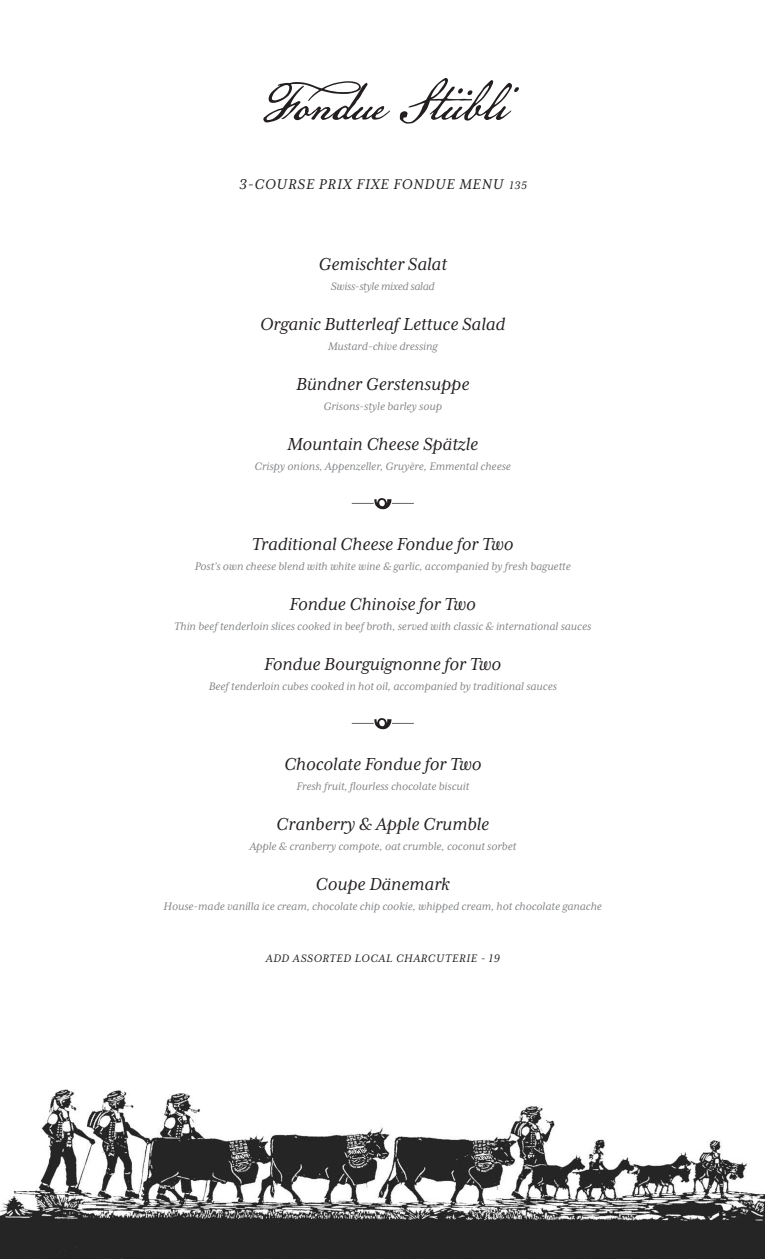
<style>
.page{position:relative;width:765px;height:1260px;background:#fff}
.page>*{position:absolute;margin:0;border:0;box-sizing:border-box;transform-origin:0 0}
.t1{font:61.25px "American Scribe";color:#231f20}
.t2{font:italic 20px "Mrs Eaves XL Serif OT";color:#231f20}
.t3{font:italic 16.25px "Mrs Eaves XL Serif OT";letter-spacing:.05em;color:#231f20}
.t4{font:italic 12.5px "Mrs Eaves XL Serif OT";color:#808285}
.t5{font:italic 12.5px "Mrs Eaves XL Serif OT";letter-spacing:.05em;color:#231f20}
.t6{font:italic 12.5px "Mrs Eaves XL Serif OT";letter-spacing:-.02em;color:#808285}
.s1{font-size:12.5px}
</style>
<div class="page">
<img style="left:0;top:1089px;width:765px;height:169px">
<hr style="left:352px;top:503px;width:62px;height:1px;background:#666">
<svg style="left:373px;top:498px;width:20px;height:12px"></svg>
<hr style="left:352px;top:723px;width:62px;height:1px;background:#666">
<svg style="left:373px;top:718px;width:20px;height:12px"></svg>
<p class="t1" style="left:260px;top:61px;width:248px">Fondue Stübli</p>
<p class="t3" style="left:239px;top:175px;width:289px">3-COURSE PRIX FIXE FONDUE MENU <span class="s1">135</span></p>
<p class="t2" style="left:319px;top:254px;width:130px">Gemischter Salat</p>
<p class="t6" style="left:331px;top:280px;width:105px">Swiss-style mixed salad</p>
<p class="t2" style="left:260px;top:314px;width:247px">Organic Butterleaf Lettuce Salad</p>
<p class="t4" style="left:328px;top:340px;width:111px">Mustard-chive dressing</p>
<p class="t2" style="left:296px;top:374px;width:175px">Bündner Gerstensuppe</p>
<p class="t4" style="left:324px;top:400px;width:120px">Grisons-style barley soup</p>
<p class="t2" style="left:287px;top:434px;width:192px">Mountain Cheese Spätzle</p>
<p class="t4" style="left:255px;top:460px;width:258px">Crispy onions, Appenzeller, Gruyère, Emmental cheese</p>
<p class="t2" style="left:252px;top:534px;width:263px">Traditional Cheese Fondue for Two</p>
<p class="t4" style="left:195px;top:560px;width:377px">Post’s own cheese blend with white wine &amp; garlic, accompanied by fresh baguette</p>
<p class="t2" style="left:290px;top:594px;width:188px">Fondue Chinoise for Two</p>
<p class="t4" style="left:174px;top:620px;width:419px">Thin beef tenderloin slices cooked in beef broth, served with classic &amp; international sauces</p>
<p class="t2" style="left:264px;top:654px;width:239px">Fondue Bourguignonne for Two</p>
<p class="t4" style="left:209px;top:680px;width:350px">Beef tenderloin cubes cooked in hot oil, accompanied by traditional sauces</p>
<p class="t2" style="left:284px;top:754px;width:199px">Chocolate Fondue for Two</p>
<p class="t4" style="left:296px;top:780px;width:174px">Fresh fruit, flourless chocolate biscuit</p>
<p class="t2" style="left:276px;top:814px;width:215px">Cranberry &amp; Apple Crumble</p>
<p class="t4" style="left:249px;top:840px;width:268px">Apple &amp; cranberry compote, oat crumble, coconut sorbet</p>
<p class="t2" style="left:316px;top:874px;width:136px">Coupe Dänemark</p>
<p class="t4" style="left:164px;top:900px;width:440px">House-made vanilla ice cream, chocolate chip cookie, whipped cream, hot chocolate ganache</p>
<p class="t5" style="left:266px;top:951px;width:235px">ADD ASSORTED LOCAL CHARCUTERIE - 19</p>
</div>
